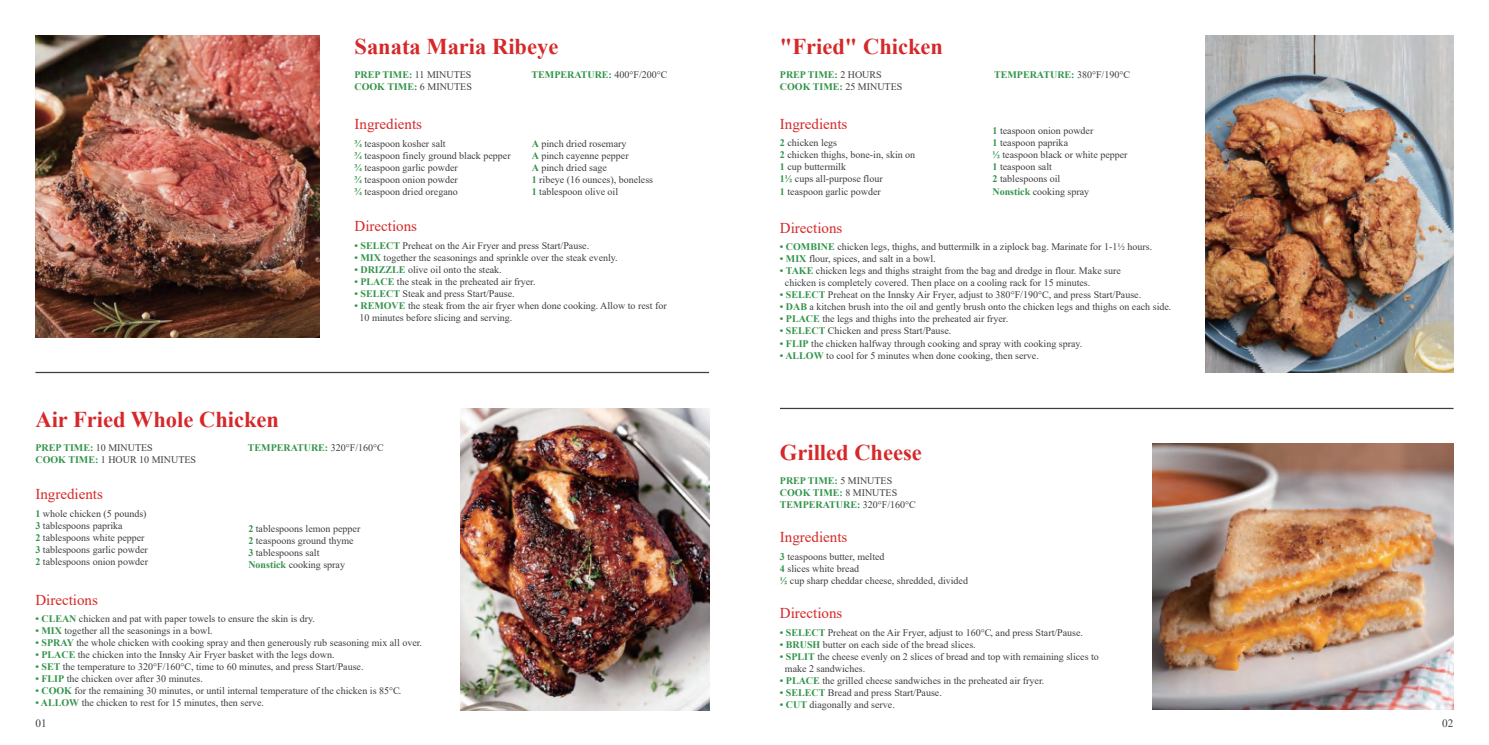
<style>
.page{position:relative;width:1489px;height:745px;background:#fff}
.page>*{position:absolute;margin:0;border:0;box-sizing:border-box;transform-origin:0 0}
.t1{font:700 22.5px "Times New Roman";color:#d62829}
.t2{font:15px "Times New Roman";color:#d62829}
.t3{font:11.25px "Times New Roman";color:#3e3e3f}
.t4{font:10px/12px "Times New Roman";color:#3e3e3f}
.t5{font:700 10px/12px "Times New Roman";color:#32944a}
.s1{font-weight:400;color:#3e3e3f}
.s2{font-weight:700;color:#32944a}
</style>
<div class="page">
<img style="left:35px;top:36px;width:284px;height:301px">
<img style="left:461px;top:408px;width:248px;height:301px">
<img style="left:1205px;top:36px;width:248px;height:336px">
<img style="left:1152px;top:443px;width:301px;height:266px">
<hr style="left:35px;top:371px;width:674px;height:2px;background:#3e3e3f">
<hr style="left:780px;top:407px;width:673px;height:2px;background:#3e3e3f">
<h1 class="t1" style="left:354px;top:30px;width:205px">Sanata Maria Ribeye</h1>
<p class="t5" style="left:354px;top:68px;width:118px">PREP TIME: <span class="s1">11 MINUTES</span></p>
<p class="t5" style="left:531px;top:68px;width:137px">TEMPERATURE: <span class="s1">400°F/200°C</span></p>
<p class="t5" style="left:354px;top:80px;width:119px">COOK TIME: <span class="s1">6 MINUTES</span></p>
<h2 class="t2" style="left:354px;top:114px;width:69px">Ingredients</h2>
<p class="t4" style="left:354px;top:137px;width:158px"><span class="s2">¾</span> teaspoon kosher salt<br><span class="s2">¾</span> teaspoon finely ground black pepper <span class="s2">¾</span> teaspoon garlic powder<br><span class="s2">¾</span> teaspoon onion powder<br><span class="s2">¾</span> teaspoon dried oregano</p>
<p class="t4" style="left:532px;top:137px;width:123px"><span class="s2">A</span> pinch dried rosemary<br><span class="s2">A</span> pinch cayenne pepper<br><span class="s2">A</span> pinch dried sage<br><span class="s2">1</span> ribeye (16 ounces), boneless<br><span class="s2">1</span> tablespoon olive oil</p>
<h2 class="t2" style="left:354px;top:215px;width:64px">Directions</h2>
<p class="t4" style="left:354px;top:239px;width:236px"><span class="s2">• SELECT</span> Preheat on the Air Fryer and press Start/Pause.</p>
<p class="t4" style="left:354px;top:251px;width:265px"><span class="s2">• MIX</span> together the seasonings and sprinkle over the steak evenly.</p>
<p class="t4" style="left:354px;top:263px;width:149px"><span class="s2">• DRIZZLE</span> olive oil onto the steak.</p>
<p class="t4" style="left:354px;top:275px;width:182px"><span class="s2">• PLACE</span> the steak in the preheated air fryer.</p>
<p class="t4" style="left:354px;top:287px;width:162px"><span class="s2">• SELECT</span> Steak and press Start/Pause.</p>
<p class="t4" style="left:359px;top:299px;width:309px;text-indent:-5px"><span class="s2">• REMOVE</span> the steak from the air fryer when done cooking. Allow to rest for<br>10 minutes before slicing and serving.</p>
<h1 class="t1" style="left:35px;top:403px;width:245px">Air Fried Whole Chicken</h1>
<p class="t5" style="left:35px;top:441px;width:119px">PREP TIME: <span class="s1">10 MINUTES</span></p>
<p class="t5" style="left:248px;top:441px;width:137px">TEMPERATURE: <span class="s1">320°F/160°C</span></p>
<p class="t4" style="left:35px;top:453px;width:162px"><span class="s2">COOK TIME:</span> 1 HOUR 10 MINUTES</p>
<h2 class="t2" style="left:35px;top:483px;width:69px">Ingredients</h2>
<p class="t4" style="left:35px;top:507px;width:114px"><span class="s2">1</span> whole chicken (5 pounds)<br><span class="s2">3</span> tablespoons paprika<br><span class="s2">2</span> tablespoons white pepper<br><span class="s2">3</span> tablespoons garlic powder<br><span class="s2">2</span> tablespoons onion powder</p>
<p class="t4" style="left:248px;top:522px;width:113px"><span class="s2">2</span> tablespoons lemon pepper<br><span class="s2">2</span> teaspoons ground thyme<br><span class="s2">3</span> tablespoons salt<br><span class="s2">Nonstick</span> cooking spray</p>
<h2 class="t2" style="left:35px;top:588px;width:64px">Directions</h2>
<p class="t4" style="left:35px;top:612px;width:281px"><span class="s2">• CLEAN</span> chicken and pat with paper towels to ensure the skin is dry.</p>
<p class="t4" style="left:35px;top:624px;width:179px"><span class="s2">• MIX</span> together all the seasonings in a bowl.</p>
<p class="t4" style="left:35px;top:636px;width:388px"><span class="s2">• SPRAY</span> the whole chicken with cooking spray and then generously rub seasoning mix all over.</p>
<p class="t4" style="left:35px;top:648px;width:301px"><span class="s2">• PLACE</span> the chicken into the Innsky Air Fryer basket with the legs down.</p>
<p class="t4" style="left:35px;top:660px;width:329px"><span class="s2">• SET</span> the temperature to 320°F/160°C, time to 60 minutes, and press Start/Pause.</p>
<p class="t4" style="left:35px;top:672px;width:169px"><span class="s2">• FLIP</span> the chicken over after 30 minutes.</p>
<p class="t4" style="left:35px;top:684px;width:367px"><span class="s2">• COOK</span> for the remaining 30 minutes, or until internal temperature of the chicken is 85°C.</p>
<p class="t4" style="left:35px;top:696px;width:230px"><span class="s2">• ALLOW</span> the chicken to rest for 15 minutes, then serve.</p>
<h1 class="t1" style="left:780px;top:30px;width:165px">"Fried" Chicken</h1>
<p class="t5" style="left:780px;top:68px;width:103px">PREP TIME: <span class="s1">2 HOURS</span></p>
<p class="t5" style="left:994px;top:68px;width:137px">TEMPERATURE: <span class="s1">380°F/190°C</span></p>
<p class="t5" style="left:780px;top:80px;width:124px">COOK TIME: <span class="s1">25 MINUTES</span></p>
<h2 class="t2" style="left:780px;top:113px;width:69px">Ingredients</h2>
<p class="t4" style="left:780px;top:137px;width:137px"><span class="s2">2</span> chicken legs<br><span class="s2">2</span> chicken thighs, bone-in, skin on<br><span class="s2">1</span> cup buttermilk<br><span class="s2">1½</span> cups all-purpose flour<br><span class="s2">1</span> teaspoon garlic powder</p>
<p class="t4" style="left:992px;top:125px;width:136px"><span class="s2">1</span> teaspoon onion powder<br><span class="s2">1</span> teaspoon paprika<br><span class="s2">½</span> teaspoon black or white pepper<br><span class="s2">1</span> teaspoon salt<br><span class="s2">2</span> tablespoons oil<br><span class="s2">Nonstick</span> cooking spray</p>
<h2 class="t2" style="left:780px;top:217px;width:64px">Directions</h2>
<p class="t4" style="left:780px;top:240px;width:374px"><span class="s2">• COMBINE</span> chicken legs, thighs, and buttermilk in a ziplock bag. Marinate for 1-1½ hours.</p>
<p class="t4" style="left:780px;top:252px;width:157px"><span class="s2">• MIX</span> flour, spices, and salt in a bowl.</p>
<p class="t4" style="left:785px;top:264px;width:337px;text-indent:-5px"><span class="s2">• TAKE</span> chicken legs and thighs straight from the bag and dredge in flour. Make sure chicken is completely covered. Then place on a cooling rack for 15 minutes.</p>
<p class="t4" style="left:780px;top:288px;width:363px"><span class="s2">• SELECT</span> Preheat on the Innsky Air Fryer, adjust to 380°F/190°C, and press Start/Pause.</p>
<p class="t4" style="left:780px;top:300px;width:393px"><span class="s2">• DAB</span> a kitchen brush into the oil and gently brush onto the chicken legs and thighs on each side.</p>
<p class="t4" style="left:780px;top:312px;width:230px"><span class="s2">• PLACE</span> the legs and thighs into the preheated air fryer.</p>
<p class="t4" style="left:780px;top:324px;width:173px"><span class="s2">• SELECT</span> Chicken and press Start/Pause.</p>
<p class="t4" style="left:780px;top:336px;width:304px"><span class="s2">• FLIP</span> the chicken halfway through cooking and spray with cooking spray.</p>
<p class="t4" style="left:780px;top:348px;width:260px"><span class="s2">• ALLOW</span> to cool for 5 minutes when done cooking, then serve.</p>
<h1 class="t1" style="left:780px;top:436px;width:143px">Grilled Cheese</h1>
<p class="t5" style="left:780px;top:474px;width:137px">PREP TIME: <span class="s1">5 MINUTES<br></span>COOK TIME: <span class="s1">8 MINUTES<br></span>TEMPERATURE: <span class="s1">320°F/160°C</span></p>
<h2 class="t2" style="left:780px;top:526px;width:69px">Ingredients</h2>
<p class="t4" style="left:780px;top:550px;width:190px"><span class="s2">3</span> teaspoons butter, melted<br><span class="s2">4</span> slices white bread<br><span class="s2">½</span> cup sharp cheddar cheese, shredded, divided</p>
<h2 class="t2" style="left:780px;top:602px;width:64px">Directions</h2>
<p class="t4" style="left:780px;top:625px;width:305px"><span class="s2">• SELECT</span> Preheat on the Air Fryer, adjust to 160°C, and press Start/Pause.</p>
<p class="t4" style="left:780px;top:637px;width:197px"><span class="s2">• BRUSH</span> butter on each side of the bread slices.</p>
<p class="t4" style="left:785px;top:649px;width:315px;text-indent:-5px"><span class="s2">• SPLIT</span> the cheese evenly on 2 slices of bread and top with remaining slices to make 2 sandwiches.</p>
<p class="t4" style="left:780px;top:673px;width:266px"><span class="s2">• PLACE</span> the grilled cheese sandwiches in the preheated air fryer.</p>
<p class="t4" style="left:780px;top:685px;width:163px"><span class="s2">• SELECT</span> Bread and press Start/Pause.</p>
<p class="t4" style="left:780px;top:697px;width:116px"><span class="s2">• CUT</span> diagonally and serve.</p>
<p class="t3" style="left:35px;top:714px;width:13px">01</p>
<p class="t3" style="left:1442px;top:714px;width:13px">02</p>
</div>
